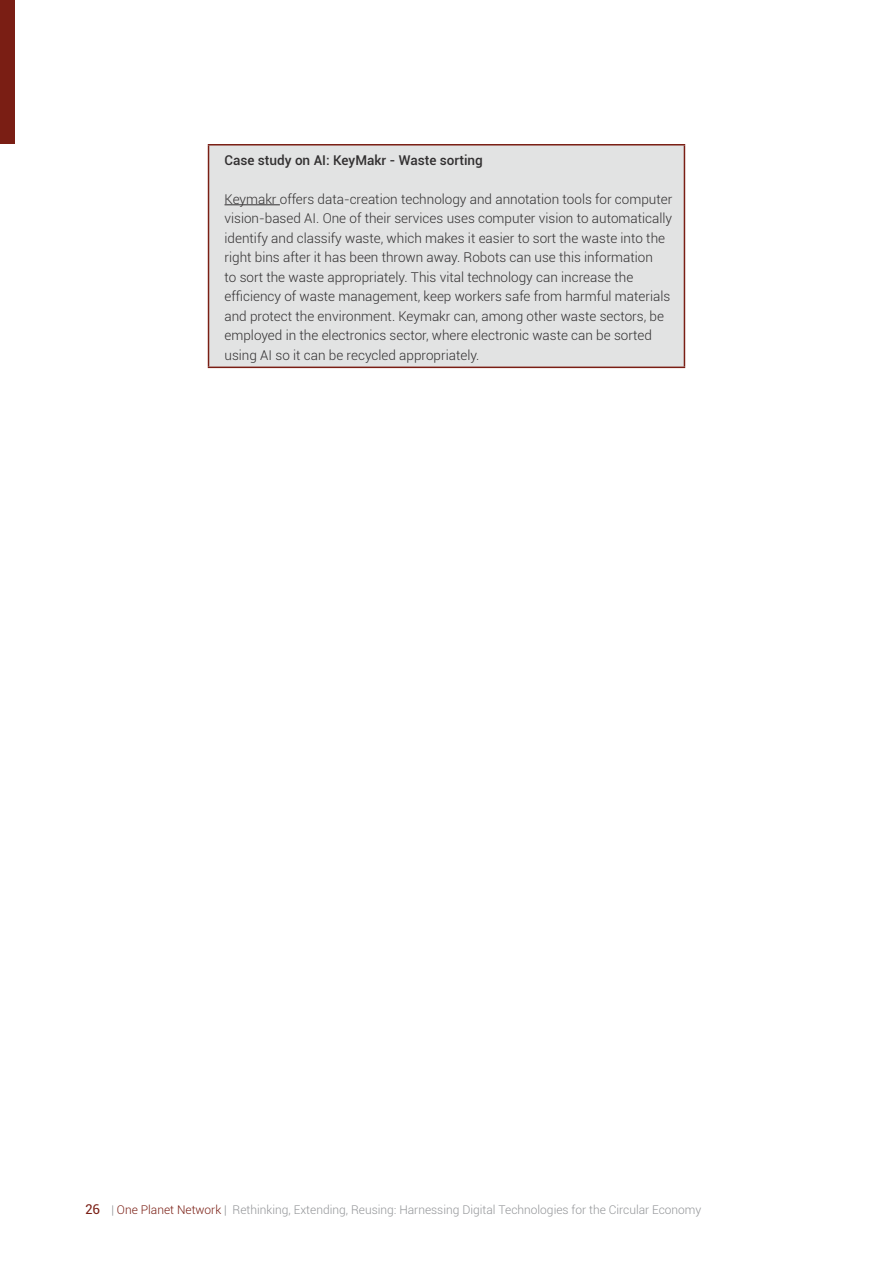
<style>
.page{position:relative;width:893px;height:1263px;background:#fff}
.page>*{position:absolute;margin:0;border:0;box-sizing:border-box;transform-origin:0 0}
.t1{font:300 13.5px/19.5px "Roboto";color:#312f30}
.t2{font:500 13.5px "Roboto";color:#312f30}
.t3{font:300 12px "Roboto";color:#939598}
.s1{font-weight:400;font-size:13.5px;color:#7a1e14}
.s2{color:#7a1e14}
</style>
<div class="page">
<div style="left:0;top:0;width:14px;height:144px;background:#7a1e14"></div>
<div style="left:209px;top:145px;width:475px;height:222px;background:#e2e3e3"></div>
<hr style="left:208px;top:144px;width:477px;height:2px;background:#7a1e14">
<hr style="left:208px;top:146px;width:1px;height:221px;background:#7a1e14">
<hr style="left:684px;top:146px;width:1px;height:221px;background:#7a1e14">
<hr style="left:208px;top:367px;width:477px;height:1px;background:#7a1e14">
<hr style="left:225px;top:204px;width:55px;height:1px;background:#312f30">
<p class="t2" style="left:225px;top:151px;width:260px">Case study on AI: KeyMakr - Waste sorting</p>
<p class="t1" style="left:225px;top:189px;width:449px">Keymakr offers data-creation technology and annotation tools for computer vision-based AI. One of their services uses computer vision to automatically identify and classify waste, which makes it easier to sort the waste into the right bins after it has been thrown away. Robots can use this information<br>to sort the waste appropriately. This vital technology can increase the efficiency of waste management, keep workers safe from harmful materials and protect the environment. Keymakr can, among other waste sectors, be employed in the electronics sector, where electronic waste can be sorted using AI so it can be recycled appropriately.</p>
<p class="t3" style="left:85px;top:1201px;width:618px"><span class="s1">26</span> | <span class="s2">One Planet Network</span> | Rethinking, Extending, Reusing: Harnessing Digital Technologies for the Circular Economy</p>
</div>
